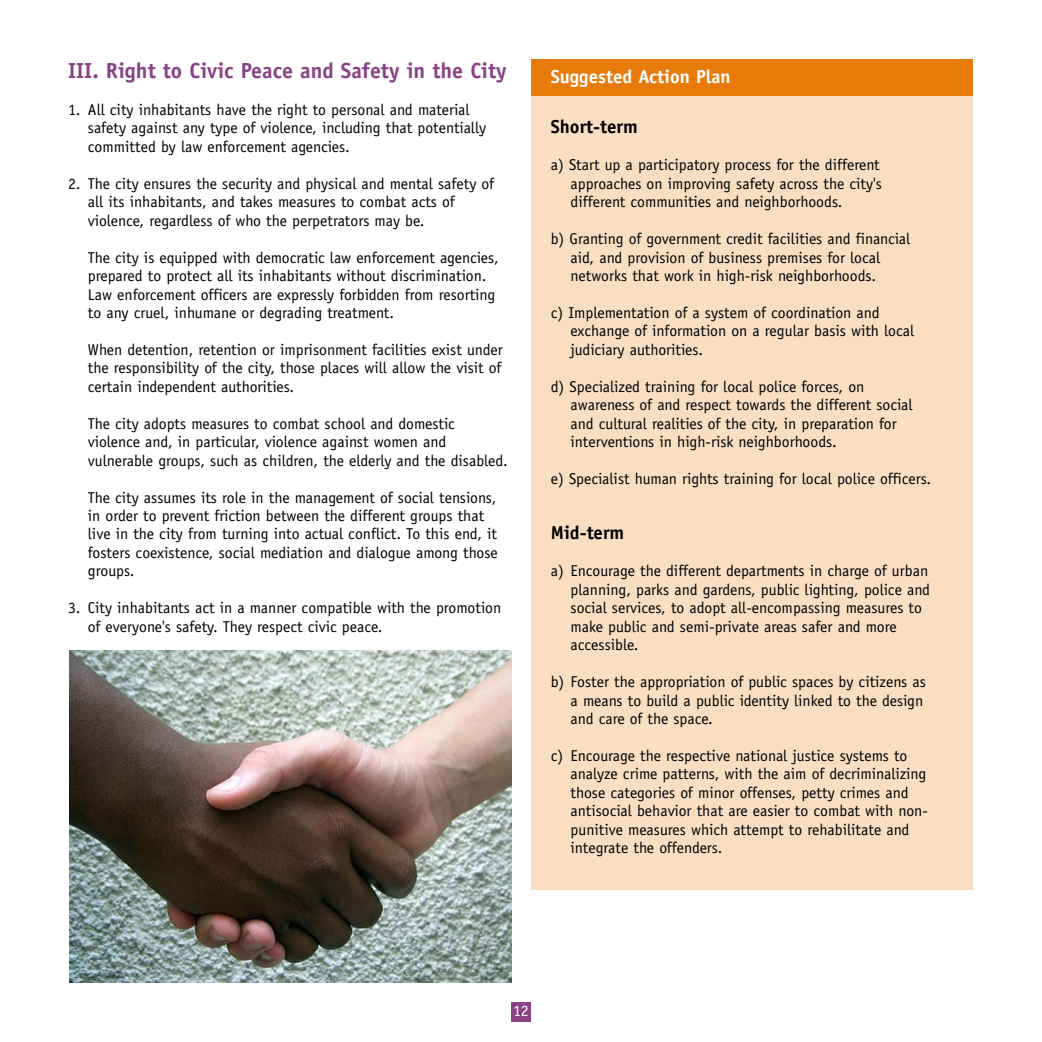
<style>
.page{position:relative;width:1042px;height:1042px;background:#fff}
.page>*{position:absolute;margin:0;border:0;box-sizing:border-box;transform-origin:0 0}
.t1{font:700 21.88px "Officina Sans";color:#8a4286}
.t2{font:700 18.9px "Officina Sans";color:#fff}
.t3{font:700 18.9px "Officina Sans";color:#000}
.t4{font:15.75px/18.4px "Officina Sans";color:#000}
.t5{font:15.75px "Officina Sans";color:#fff}
</style>
<div class="page">
<div style="left:511px;top:1002px;width:20px;height:20px;background:#8a4286"></div>
<div style="left:531px;top:96px;width:441px;height:794px;background:#f9dec2"></div>
<div style="left:531px;top:60px;width:441px;height:36px;background:#e87a0a"></div>
<img style="left:69px;top:650px;width:442px;height:332px">
<h1 class="t1" style="left:68px;top:62px;width:440px">III. Right to Civic Peace and Safety in the City</h1>
<p class="t4" style="left:88px;top:102px;width:400px;text-indent:-20px">1. All city inhabitants have the right to personal and material safety against any type of violence, including that potentially committed by law enforcement agencies.</p>
<p class="t4" style="left:88px;top:175px;width:408px;text-indent:-20px">2. The city ensures the security and physical and mental safety of all its inhabitants, and takes measures to combat acts of violence, regardless of who the perpetrators may be.</p>
<p class="t4" style="left:88px;top:249px;width:412px">The city is equipped with democratic law enforcement agencies, prepared to protect all its inhabitants without discrimination.<br>Law enforcement officers are expressly forbidden from resorting to any cruel, inhumane or degrading treatment.</p>
<p class="t4" style="left:88px;top:342px;width:416px;text-align:justify">When detention, retention or imprisonment facilities exist under the responsibility of the city, those places will allow the visit of certain independent authorities.</p>
<p class="t4" style="left:88px;top:415px;width:421px">The city adopts measures to combat school and domestic violence and, in particular, violence against women and vulnerable groups, such as children, the elderly and the disabled.</p>
<p class="t4" style="left:88px;top:489px;width:411px">The city assumes its role in the management of social tensions, in order to prevent friction between the different groups that live in the city from turning into actual conflict. To this end, it fosters coexistence, social mediation and dialogue among those groups.</p>
<p class="t4" style="left:88px;top:600px;width:415px;text-indent:-20px">3. City inhabitants act in a manner compatible with the promotion of everyone's safety. They respect civic peace.</p>
<p class="t2" style="left:551px;top:69px;width:181px">Suggested Action Plan</p>
<p class="t3" style="left:551px;top:120px;width:89px">Short-term</p>
<p class="t4" style="left:570px;top:157px;width:313px;text-indent:-20px">a) Start up a participatory process for the different approaches on improving safety across the city's different communities and neighborhoods.</p>
<p class="t4" style="left:570px;top:231px;width:341px;text-indent:-20px">b) Granting of government credit facilities and financial aid, and provision of business premises for local networks that work in high-risk neighborhoods.</p>
<p class="t4" style="left:570px;top:305px;width:345px;text-indent:-20px">c) Implementation of a system of coordination and exchange of information on a regular basis with local judiciary authorities.</p>
<p class="t4" style="left:570px;top:378px;width:343px;text-indent:-20px">d) Specialized training for local police forces, on awareness of and respect towards the different social and cultural realities of the city, in preparation for interventions in high-risk neighborhoods.</p>
<p class="t4" style="left:551px;top:471px;width:382px">e) Specialist human rights training for local police officers.</p>
<p class="t3" style="left:551px;top:526px;width:75px">Mid-term</p>
<p class="t4" style="left:570px;top:563px;width:361px;text-indent:-20px">a) Encourage the different departments in charge of urban planning, parks and gardens, public lighting, police and social services, to adopt all-encompassing measures to make public and semi-private areas safer and more accessible.</p>
<p class="t4" style="left:570px;top:674px;width:357px;text-indent:-20px">b) Foster the appropriation of public spaces by citizens as a means to build a public identity linked to the design and care of the space.</p>
<p class="t4" style="left:570px;top:748px;width:359px;text-indent:-20px">c) Encourage the respective national justice systems to analyze crime patterns, with the aim of decriminalizing those categories of minor offenses, petty crimes and antisocial behavior that are easier to combat with non&shy;punitive measures which attempt to rehabilitate and integrate the offenders.</p>
<p class="t5" style="left:513px;top:1005px;width:17px">12</p>
</div>
